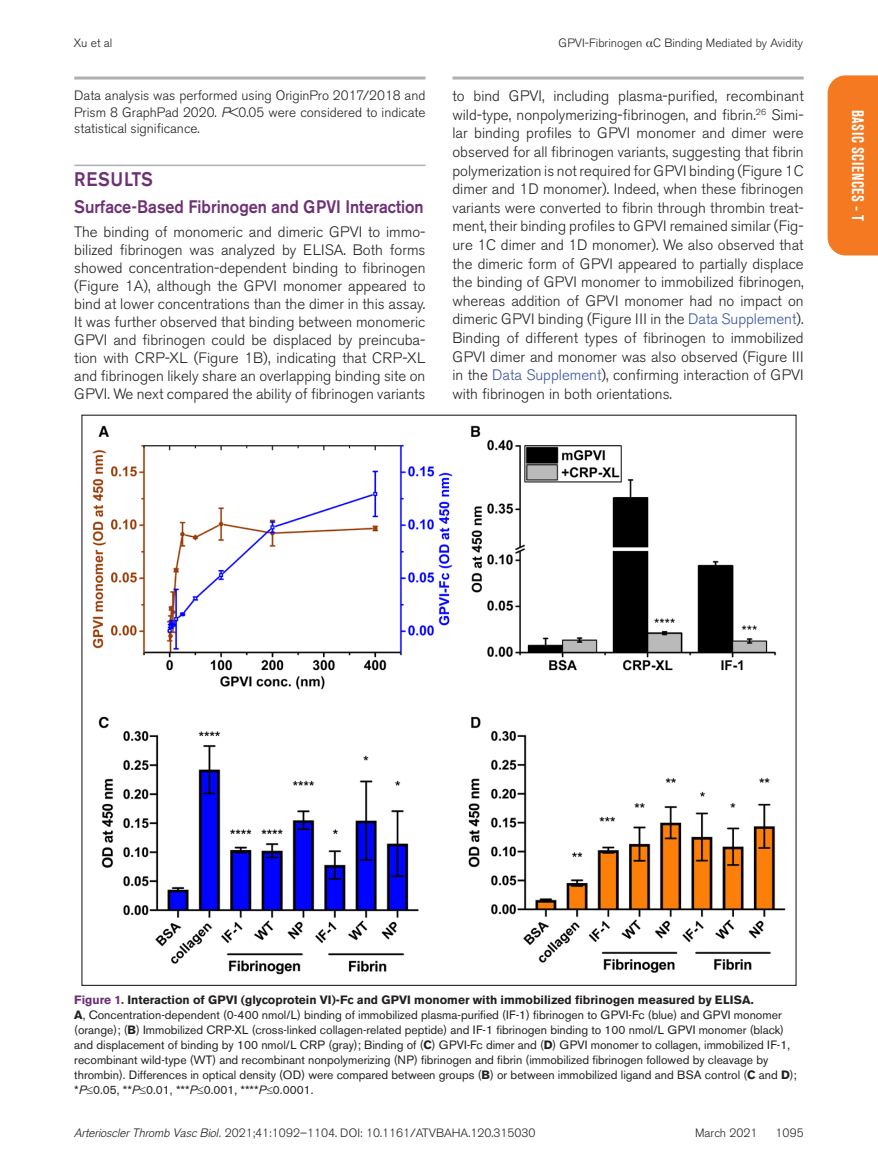
<style>
.page{position:relative;width:878px;height:1175px;background:#fff}
.page>*{position:absolute;margin:0;border:0;box-sizing:border-box;transform-origin:0 0}
.t1{font:500 19.5px "Akzidenz Grotesk BE";letter-spacing:.04em;color:#6e2f76;scale:.9 1}
.t2{font:500 18px "Akzidenz Grotesk BE";color:#6e2f76;scale:.9 1}
.t3{font:700 condensed 16.5px "Akzidenz Grotesk BE";letter-spacing:.045em;color:#fff;scale:.9 1}
.t4{font:300 15px/18.6px "Akzidenz Grotesk BE";color:#231f20;text-align:justify}
.t5{font:300 13.5px/16.5px "Akzidenz Grotesk BE";color:#231f20;text-align:justify}
.t6{font:12px/15px "Akzidenz Grotesk BE";color:#231f20}
.t7{font:300 12px "Akzidenz Grotesk BE";color:#231f20}
.s1{font-family:"Gandhari Unicode";font-weight:400}
.s2{font-family:"Akzidenz Grotesk";font-style:italic}
.s3{color:#3a53a3}
.s4{font-weight:700;color:#6e2f76}
.s5{font-weight:700}
.s6{font-style:italic}
</style>
<div class="page">
<div style="left:827px;top:75px;width:51px;height:180px;background:#f47921"></div>
<svg style="left:74px;top:76px;width:351px;height:4px"></svg>
<svg style="left:452px;top:76px;width:351px;height:4px"></svg>
<hr style="left:74px;top:165px;width:351px;height:1px;background:#aeafb3">
<svg style="left:81px;top:414px;width:716px;height:572px"></svg>
<p class="t7" style="left:74px;top:36px;width:40px">Xu et al</p>
<p class="t7" style="left:558px;top:36px;width:246px">GPVI-Fibrinogen <span class="s1">α</span>C Binding Mediated by Avidity</p>
<p class="t5" style="left:74px;top:87px;width:353px">Data analysis was performed using OriginPro 2017/2018 and Prism 8 GraphPad 2020. <span class="s2">P</span>&lt;0.05 were considered to indicate statistical significance.</p>
<h1 class="t1" style="left:74px;top:167px;width:89px">RESULTS</h1>
<p class="t2" style="left:74px;top:195px;width:390px">Surface-Based Fibrinogen and GPVI Interaction</p>
<p class="t4" style="left:74px;top:223px;width:353px;line-height:18px">The binding of monomeric and dimeric GPVI to immo&shy;bilized fibrinogen was analyzed by ELISA. Both forms showed concentration-dependent binding to fibrinogen (Figure 1A), although the GPVI monomer appeared to bind at lower concentrations than the dimer in this assay.<br>It was further observed that binding between monomeric GPVI and fibrinogen could be displaced by preincuba&shy;tion with CRP-XL (Figure 1B), indicating that CRP-XL and fibrinogen likely share an overlapping binding site on GPVI. We next compared the ability of fibrinogen variants</p>
<p class="t4" style="left:452px;top:87px;width:353px">to bind GPVI, including plasma-purified, recombinant wild-type, nonpolymerizing-fibrinogen, and fibrin.<sup>26</sup> Simi&shy;lar binding profiles to GPVI monomer and dimer were observed for all fibrinogen variants, suggesting that fibrin polymerization is not required for GPVI binding (Figure 1C dimer and 1D monomer). Indeed, when these fibrinogen variants were converted to fibrin through thrombin treat&shy;ment, their binding profiles to GPVI remained similar (Fig&shy;ure 1C dimer and 1D monomer). We also observed that the dimeric form of GPVI appeared to partially displace the binding of GPVI monomer to immobilized fibrinogen, whereas addition of GPVI monomer had no impact on dimeric GPVI binding (Figure III in the <span class="s3">Data Supplement</span>).<br>Binding of different types of fibrinogen to immobilized GPVI dimer and monomer was also observed (Figure III in the <span class="s3">Data Supplement</span>), confirming interaction of GPVI with fibrinogen in both orientations.</p>
<p class="t3" style="left:867px;top:110px;width:125px;rotate:90deg">BASIC SCIENCES - T</p>
<p class="t6" style="left:74px;top:992px;width:724px"><span class="s4">Figure 1.</span> <span class="s5">Interaction of GPVI (glycoprotein VI)-Fc and GPVI monomer with immobilized fibrinogen measured by ELISA.<br>A</span>, Concentration-dependent (0-400 nmol/L) binding of immobilized plasma-purified (IF-1) fibrinogen to GPVI-Fc (blue) and GPVI monomer (orange); (<span class="s5">B</span>) Immobilized CRP-XL (cross-linked collagen-related peptide) and IF-1 fibrinogen binding to 100 nmol/L GPVI monomer (black) and displacement of binding by 100 nmol/L CRP (gray); Binding of (<span class="s5">C</span>) GPVI-Fc dimer and (<span class="s5">D</span>) GPVI monomer to collagen, immobilized IF-1, recombinant wild-type (WT) and recombinant nonpolymerizing (NP) fibrinogen and fibrin (immobilized fibrinogen followed by cleavage by thrombin). Differences in optical density (OD) were compared between groups (<span class="s5">B</span>) or between immobilized ligand and BSA control (<span class="s5">C</span> and <span class="s5">D</span>); *<span class="s6">P</span>≤0.05, **<span class="s6">P</span>≤0.01, ***<span class="s6">P</span>≤0.001, ****<span class="s6">P</span>≤0.0001.</p>
<p class="t7" style="left:74px;top:1126px;width:463px"><span class="s2">Arterioscler Thromb Vasc Biol.</span> 2021;41:1092–1104. DOI: 10.1161/ATVBAHA.120.315030</p>
<p class="t7" style="left:695px;top:1126px;width:64px">March 2021</p>
<p class="t7" style="left:775px;top:1126px;width:30px">1095</p>
</div>
